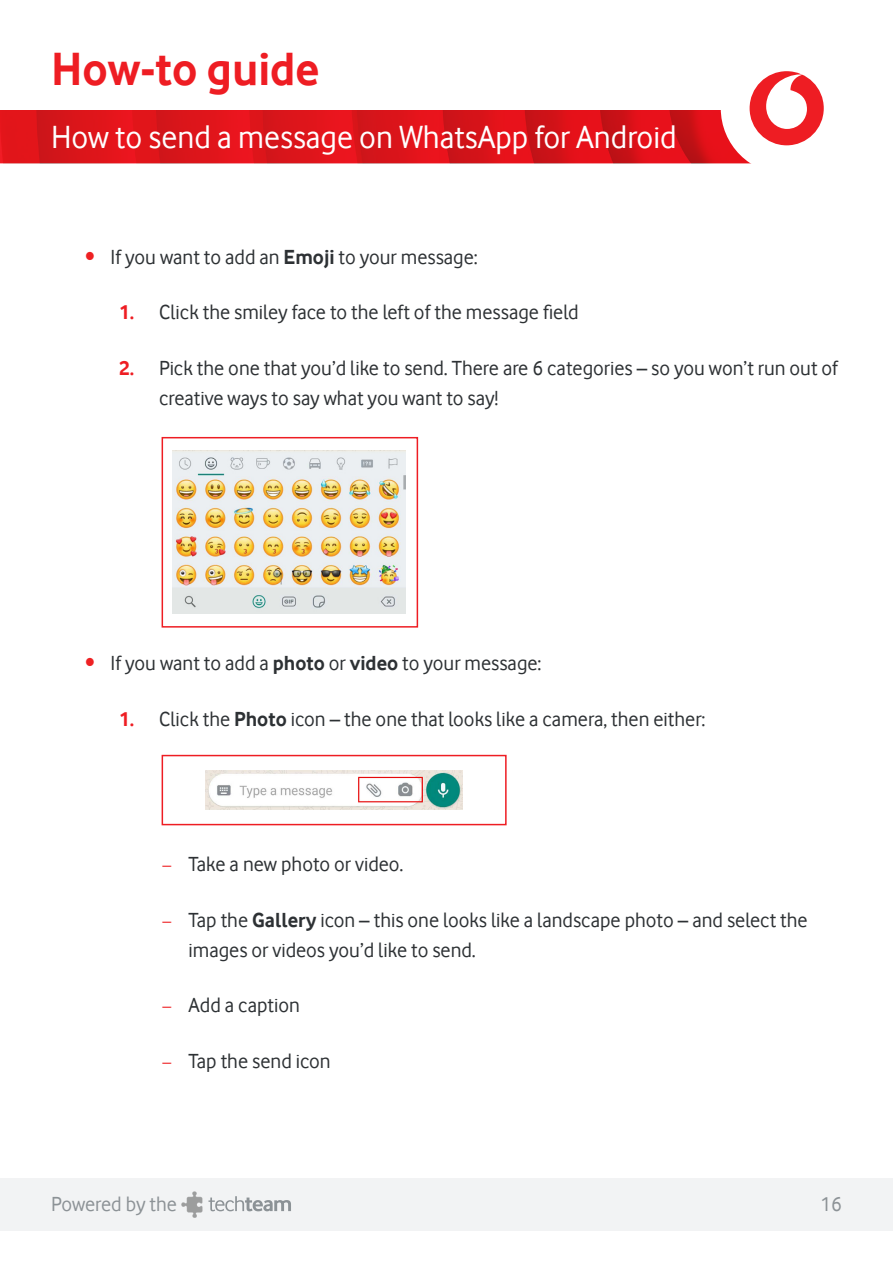
<style>
.page{position:relative;width:893px;height:1263px;background:#fff}
.page>*{position:absolute;margin:0;border:0;box-sizing:border-box;transform-origin:0 0}
.t1{font:700 48px "Vodafone Rg";color:#ee1d23}
.t2{font:33px "Vodafone Rg";color:#fff}
.t3{font:21px/30px "Vodafone Rg";color:#2d3134}
.t4{font:21px "Vodafone Rg";color:#8c9296}
.s1{color:#ee2123}
.s2{font-weight:700}
.s3{font-weight:700;color:#ee1d23}
.s4{font-family:"Minion Pro";color:#ee2123}
</style>
<div class="page">
<div style="left:0;top:1178px;width:893px;height:52px;background:#f2f3f4"></div>
<img style="left:181px;top:1191px;width:22px;height:27px">
<svg style="left:208px;top:1196px;width:83px;height:15px"></svg>
<svg style="left:0;top:111px;width:731px;height:52px;background:#dc131a"></svg>
<div style="left:721px;top:42px;width:132px;height:132px;background:#fff;border-radius:50%"></div>
<div style="left:750px;top:71px;width:74px;height:74px;background:#ee1d23;border-radius:50%"></div>
<svg style="left:766px;top:74px;width:41px;height:55px"></svg>
<div style="left:162px;top:437px;width:256px;height:191px;border:2px solid #ee1d23"></div>
<img style="left:173px;top:451px;width:232px;height:163px">
<div style="left:162px;top:755px;width:345px;height:70px;border:2px solid #ee1d23"></div>
<img style="left:205px;top:770px;width:258px;height:40px">
<p class="t1" style="left:51px;top:42px;width:270px">How-to guide</p>
<p class="t2" style="left:51px;top:118px;width:627px">How to send a message on WhatsApp for Android</p>
<p class="t3" style="left:85px;top:241px;width:394px"><span class="s1">•</span> If you want to add an <span class="s2">Emoji</span> to your message:</p>
<p class="t3" style="left:119px;top:297px;width:461px"><span class="s3">1.</span> Click the smiley face to the left of the message field</p>
<p class="t3" style="left:159px;top:352px;width:681px;text-indent:-40px"><span class="s3">2.</span> Pick the one that you’d like to send. There are 6 categories – so you won’t run out of creative ways to say what you want to say!</p>
<p class="t3" style="left:85px;top:648px;width:458px"><span class="s1">•</span> If you want to add a <span class="s2">photo</span> or <span class="s2">video</span> to your message:</p>
<p class="t3" style="left:119px;top:703px;width:588px"><span class="s3">1.</span> Click the <span class="s2">Photo</span> icon – the one that looks like a camera, then either:</p>
<p class="t3" style="left:162px;top:849px;width:243px"><span class="s4">–</span> Take a new photo or video.</p>
<p class="t3" style="left:189px;top:904px;width:621px;text-indent:-27px"><span class="s4">–</span> Tap the <span class="s2">Gallery</span> icon – this one looks like a landscape photo – and select the images or videos you’d like to send.</p>
<p class="t3" style="left:162px;top:990px;width:140px"><span class="s4">–</span> Add a caption</p>
<p class="t3" style="left:162px;top:1045px;width:171px"><span class="s4">–</span> Tap the send icon</p>
<p class="t4" style="left:51px;top:1192px;width:127px">Powered by the</p>
<p class="t4" style="left:820px;top:1192px;width:23px">16</p>
</div>
